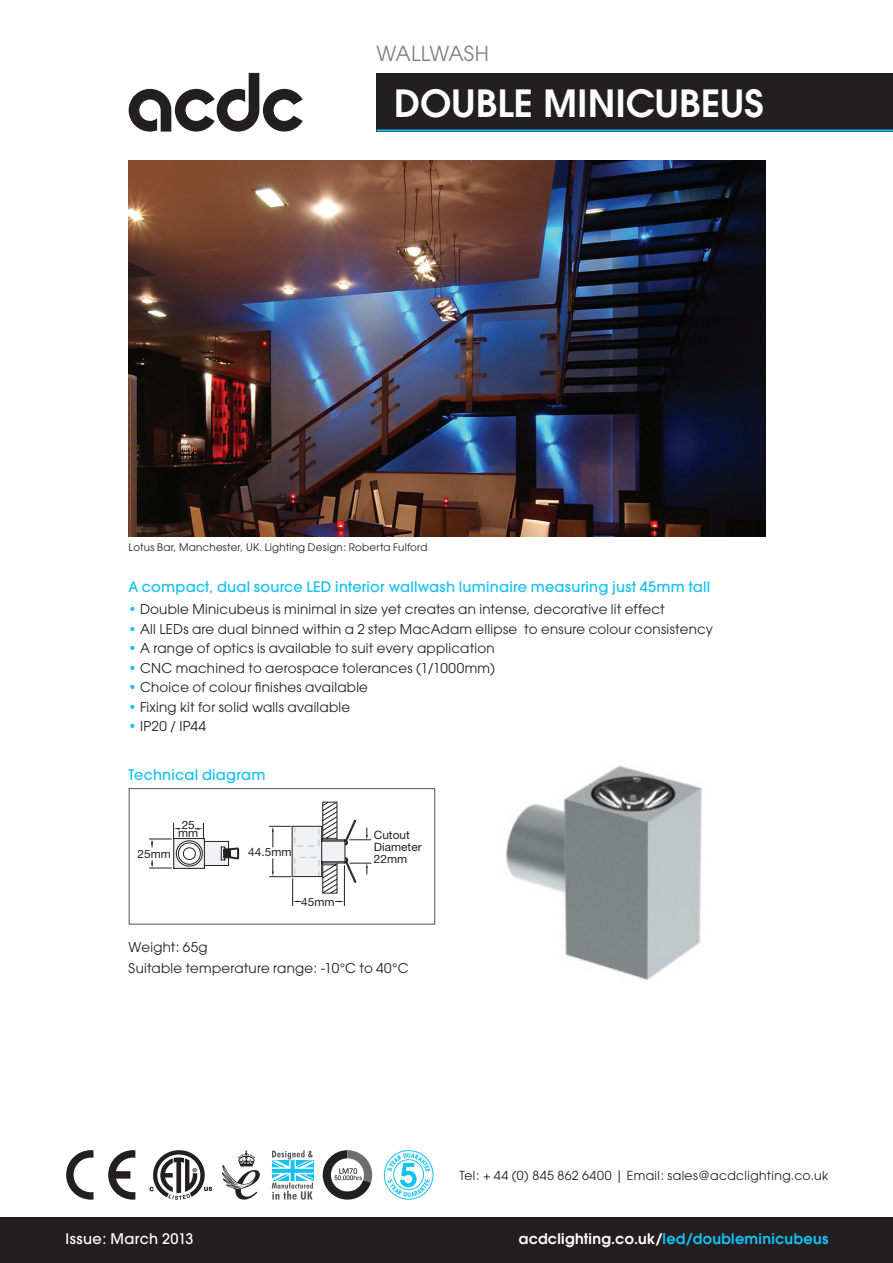
<style>
.page{position:relative;width:893px;height:1263px;background:#fff}
.page>*{position:absolute;margin:0;border:0;box-sizing:border-box;transform-origin:0 0}
.t1{font:600 37.2px "Avant Garde";letter-spacing:.005em;color:#fff}
.t2{font:20.7px "Avant Garde";letter-spacing:.005em;color:#808285}
.t3{font:500 14.55px "Avant Garde";letter-spacing:.015em;color:#15c0f2}
.t4{font:600 14.55px "Avant Garde";letter-spacing:.02em;color:#15c0f2}
.t5{font:500 14.55px "Avant Garde";letter-spacing:.025em;color:#fff}
.t6{font:13.5px/21.5px "Avant Garde";letter-spacing:.02em;color:#231f20}
.t7{font:12.45px "Avant Garde";letter-spacing:.03em;color:#231f20}
.t8{font:11.55px/12.1px "Helvetica Neue";color:#231f20}
.t9{font:10.35px "Avant Garde";letter-spacing:.02em;color:#231f20}
.s1{color:#15c0f2}
.s2{color:#fff}
</style>
<div class="page">
<img style="left:129px;top:161px;width:636px;height:375px">
<div style="left:377px;top:73px;width:516px;height:59px;background:#231f20"></div>
<hr style="left:377px;top:129px;width:516px;height:3px;background:#15c0f2">
<img style="left:506px;top:766px;width:196px;height:214px">
<div style="left:129px;top:788px;width:306px;height:137px;border:1px solid #57585a"></div>
<svg style="left:149px;top:801px;width:222px;height:105px"></svg>
<svg style="left:129px;top:73px;width:174px;height:59px"></svg>
<img style="left:149px;top:1150px;width:63px;height:49px">
<svg style="left:384px;top:1150px;width:49px;height:49px"></svg>
<div style="left:384px;top:1150px;width:49px;height:49px;border:1px solid #15c0f2;border-radius:50%"></div>
<svg style="left:387px;top:1153px;width:43px;height:44px"></svg>
<svg style="left:108px;top:1150px;width:27px;height:49px"></svg>
<svg style="left:66px;top:1150px;width:28px;height:49px"></svg>
<svg style="left:272px;top:1150px;width:41px;height:49px"></svg>
<svg style="left:222px;top:1150px;width:38px;height:49px"></svg>
<svg style="left:323px;top:1150px;width:49px;height:49px"></svg>
<div style="left:0;top:1217px;width:893px;height:46px;background:#231f20"></div>
<h2 class="t2" style="left:377px;top:41px;width:114px">WallWash</h2>
<h1 class="t1" style="left:394px;top:79px;width:371px">DOUBLE MINICUBEUS</h1>
<p class="t9" style="left:129px;top:541px;width:300px">lotus Bar, Manchester, UK. lighting Design: Roberta Fulford</p>
<p class="t3" style="left:128px;top:578px;width:583px">A compact, dual source LED interior wallwash luminaire measuring just 45mm tall</p>
<p class="t6" style="left:128px;top:599px;width:538px"><span class="s1">•</span> Double Minicubeus is minimal in size yet creates an intense, decorative lit effect</p>
<p class="t6" style="left:128px;top:618px;width:586px"><span class="s1">•</span> all lEDs are dual binned within a 2 step Macadam ellipse to ensure colour consistency</p>
<p class="t6" style="left:128px;top:638px;width:368px"><span class="s1">•</span> a range of optics is available to suit every application</p>
<p class="t6" style="left:128px;top:657px;width:368px"><span class="s1">•</span> CNC machined to aerospace tolerances (1/1000mm)</p>
<p class="t6" style="left:128px;top:677px;width:241px"><span class="s1">•</span> Choice of colour finishes available</p>
<p class="t6" style="left:128px;top:696px;width:223px"><span class="s1">•</span> Fixing kit for solid walls available</p>
<p class="t6" style="left:128px;top:716px;width:79px"><span class="s1">•</span> IP20 / IP44</p>
<p class="t3" style="left:129px;top:766px;width:138px">Technical diagram</p>
<p class="t8" style="left:182px;top:819px;width:15px">25</p>
<p class="t8" style="left:178px;top:826px;width:22px">mm</p>
<p class="t8" style="left:138px;top:847px;width:35px">25mm</p>
<p class="t8" style="left:248px;top:846px;width:45px">44.5mm</p>
<p class="t8" style="left:301px;top:895px;width:35px">45mm</p>
<p class="t8" style="left:374px;top:829px;width:49px">Cutout<br>Diameter<br>22mm</p>
<p class="t6" style="left:129px;top:936px;width:281px">Weight: 65g<br>suitable temperature range: -10°C to 40°C</p>
<p class="t7" style="left:459px;top:1168px;width:370px">Tel: + 44 (0) 845 862 6400 | Email: sales@acdclighting.co.uk</p>
<p class="t5" style="left:66px;top:1229px;width:130px">Issue: March 2013</p>
<p class="t4" style="left:519px;top:1229px;width:311px"><span class="s2">acdclighting.co.uk/</span>led/doubleminicubeus</p>
</div>
